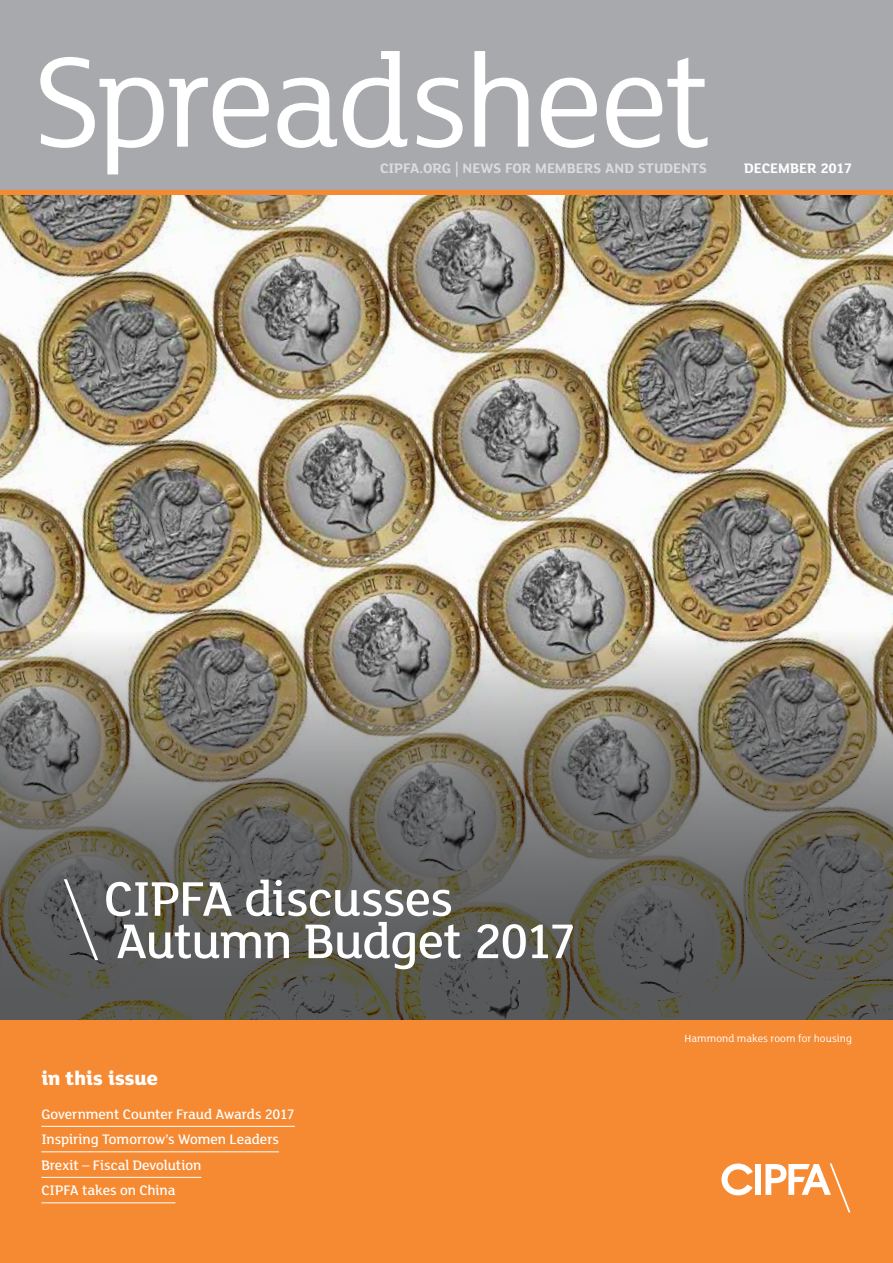
<style>
.page{position:relative;width:893px;height:1263px;background:#fff}
.page>*{position:absolute;margin:0;border:0;box-sizing:border-box;transform-origin:0 0}
.t1{font:139.65px "FS Lola";letter-spacing:-.03em;color:#fff}
.t2{font:500 52.95px/42.3px "FS Lola";letter-spacing:-.02em;color:#fff}
.t3{font:800 21px "FS Lola";letter-spacing:-.015em;color:#fff}
.t4{font:500 15px/25.5px "FS Lola";letter-spacing:-.005em;color:#fff}
.t5{font:700 15px "FS Lola";letter-spacing:-.005em;color:#dadbdc}
.t6{font:700 15px "FS Lola";color:#fff}
.t7{font:11.25px "FS Lola";letter-spacing:.005em;color:#fff}
</style>
<div class="page">
<img style="left:0;top:195px;width:893px;height:436px">
<svg style="left:0;top:631px;width:893px;height:389px;background:#716e64"></svg>
<div style="left:0;top:1020px;width:893px;height:243px;background:#f68a33"></div>
<div style="left:755px;top:1164px;width:6px;height:31px;background:#fff"></div>
<svg style="left:765px;top:1163px;width:85px;height:49px"></svg>
<svg style="left:721px;top:1163px;width:32px;height:32px"></svg>
<hr style="left:41px;top:1126px;width:254px;height:1px;background:#fff">
<hr style="left:41px;top:1151px;width:238px;height:1px;background:#fff">
<hr style="left:41px;top:1177px;width:160px;height:1px;background:#fff">
<hr style="left:41px;top:1202px;width:135px;height:1px;background:#fff">
<div style="left:0;top:189px;width:893px;height:6px;background:#f68a33"></div>
<div style="left:0;top:0;width:893px;height:189px;background:#a7a9ac"></div>
<svg style="left:64px;top:879px;width:34px;height:81px;background:#676869"></svg>
<h1 class="t1" style="left:31px;top:9px;width:683px">Spreadsheet</h1>
<p class="t5" style="left:380px;top:158px;width:329px">CIPFA.ORG | NEWS FOR MEMBERS AND STUDENTS</p>
<p class="t6" style="left:744px;top:158px;width:10px">DECEMBER</p>
<p class="t6" style="left:820px;top:158px;width:33px">2017</p>
<h2 class="t2" style="left:104px;top:875px;width:474px">CIPFA discusses<br>Autumn Budget 2017</h2>
<h3 class="t3" style="left:41px;top:1063px;width:118px">in this issue</h3>
<p class="t4" style="left:41px;top:1100px;width:255px">Government Counter Fraud Awards 2017<br>Inspiring Tomorrow’s Women Leaders<br>Brexit – Fiscal Devolution<br>CIPFA takes on China</p>
<p class="t7" style="left:685px;top:1030px;width:169px">Hammond makes room for housing</p>
</div>
